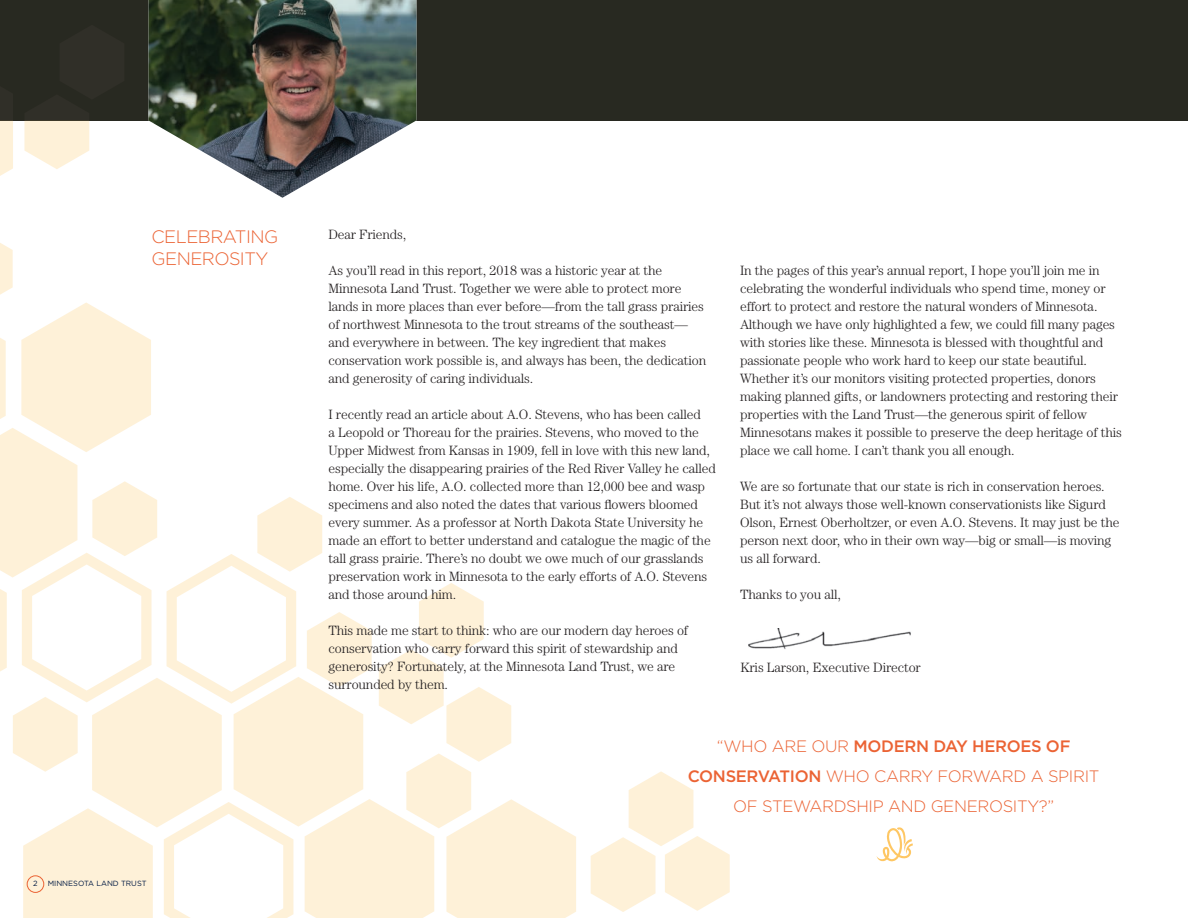
<style>
.page{position:relative;width:1188px;height:918px;background:#fff}
.page>*{position:absolute;margin:0;border:0;box-sizing:border-box;transform-origin:0 0}
.t1{font:300 18px/22.5px "Gotham";letter-spacing:-.03em;color:#eb6334}
.t2{font:300 16.5px/30px "Gotham";letter-spacing:-.02em;color:#eb6334;text-align:center}
.t3{font:300 13.5px/18px "Century";letter-spacing:-.01em;color:#231f20}
.t4{font:7.5px "Gotham";color:#001942}
.s1{font-weight:500}
</style>
<div class="page">
<div style="left:0;top:0;width:1188px;height:121px;background:#282921"></div>
<svg style="left:591px;top:771px;width:139px;height:141px"></svg>
<svg style="left:0;top:120px;width:13px;height:56px"></svg>
<svg style="left:24px;top:120px;width:66px;height:49px"></svg>
<svg style="left:0;top:243px;width:576px;height:675px"></svg>
<img style="left:748px;top:628px;width:163px;height:21px">
<img style="left:148px;top:0;width:268px;height:198px">
<div style="left:27px;top:876px;width:17px;height:17px;border:1px solid #eb6334;border-radius:50%"></div>
<svg style="left:877px;top:827px;width:36px;height:35px"></svg>
<p class="t1" style="left:152px;top:225px;width:128px">CELEBRATING<br>GENEROSITY</p>
<p class="t4" style="left:33px;top:878px;width:6px">2</p>
<p class="t4" style="left:48px;top:879px;width:100px">MINNESOTA LAND TRUST</p>
<p class="t3" style="left:328px;top:226px;width:79px">Dear Friends,</p>
<p class="t3" style="left:328px;top:262px;width:379px">As you’ll read in this report, 2018 was a historic year at the Minnesota Land Trust. Together we were able to protect more lands in more places than ever before—from the tall grass prairies of northwest Minnesota to the trout streams of the southeast— and everywhere in between. The key ingredient that makes conservation work possible is, and always has been, the dedication and generosity of caring individuals.</p>
<p class="t3" style="left:328px;top:406px;width:389px">I recently read an article about A.O. Stevens, who has been called<br>a Leopold or Thoreau for the prairies. Stevens, who moved to the Upper Midwest from Kansas in 1909, fell in love with this new land, especially the disappearing prairies of the Red River Valley he called home. Over his life, A.O. collected more than 12,000 bee and wasp specimens and also noted the dates that various flowers bloomed every summer. As a professor at North Dakota State University he made an effort to better understand and catalogue the magic of the tall grass prairie. There’s no doubt we owe much of our grasslands preservation work in Minnesota to the early efforts of A.O. Stevens and those around him.</p>
<p class="t3" style="left:328px;top:621px;width:361px">This made me start to think: who are our modern day heroes of conservation who carry forward this spirit of stewardship and generosity? Fortunately, at the Minnesota Land Trust, we are surrounded by them.</p>
<p class="t3" style="left:740px;top:261px;width:383px">In the pages of this year’s annual report, I hope you’ll join me in celebrating the wonderful individuals who spend time, money or effort to protect and restore the natural wonders of Minnesota.<br>Although we have only highlighted a few, we could fill many pages with stories like these. Minnesota is blessed with thoughtful and passionate people who work hard to keep our state beautiful.<br>Whether it’s our monitors visiting protected properties, donors making planned gifts, or landowners protecting and restoring their properties with the Land Trust—the generous spirit of fellow Minnesotans makes it possible to preserve the deep heritage of this place we call home. I can’t thank you all enough.</p>
<p class="t3" style="left:740px;top:477px;width:381px">We are so fortunate that our state is rich in conservation heroes.<br>But it’s not always those well-known conservationists like Sigurd Olson, Ernest Oberholtzer, or even A.O. Stevens. It may just be the person next door, who in their own way—big or small—is moving us all forward.</p>
<p class="t3" style="left:740px;top:585px;width:102px">Thanks to you all,</p>
<p class="t3" style="left:740px;top:658px;width:182px">Kris Larson, Executive Director</p>
<p class="t2" style="left:688px;top:730px;width:413px">“WHO ARE OUR <span class="s1">MODERN DAY HEROES OF<br>CONSERVATION</span> WHO CARRY FORWARD A SPIRIT<br>OF STEWARDSHIP AND GENEROSITY?”</p>
</div>
